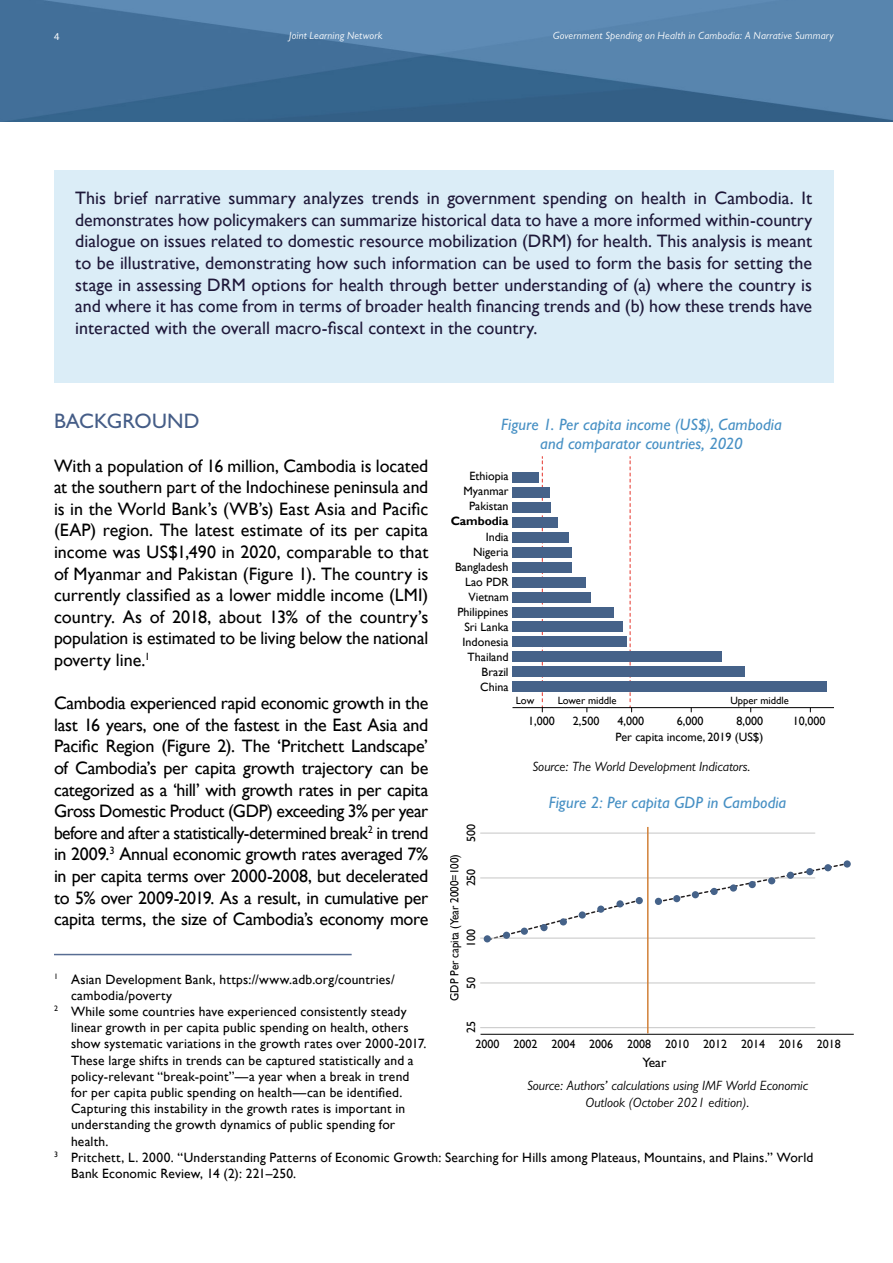
<style>
.page{position:relative;width:893px;height:1263px;background:#fff}
.page>*{position:absolute;margin:0;border:0;box-sizing:border-box;transform-origin:0 0}
.t1{font:500 21px "Gill Sans";letter-spacing:.005em;color:#455d87}
.t2{font:18px/21.6px "Gill Sans";letter-spacing:-.015em;color:#000;text-align:justify}
.t3{font:18px/21.6px "Gill Sans";color:#1e1839;text-align:justify}
.t4{font:italic 500 16.5px/19.5px "Gill Sans";letter-spacing:.005em;color:#4790c4;text-align:center}
.t5{font:13.5px/16.2px "Gill Sans";letter-spacing:.015em;color:#000}
.t6{font:italic 13.5px/16.2px "Gill Sans";color:#000;text-align:center}
.t7{font:12px/15px "Gill Sans";color:#000}
.t8{font:12px "Gill Sans";color:#000;scale:.92 1}
.t9{font:700 12px "Gill Sans";color:#000}
.t10{font:italic 10.5px "Gill Sans";letter-spacing:.02em;color:#fff}
.t11{font:10.5px "Gill Sans";color:#000}
.t12{font:9.75px "GT America";color:#fff}
</style>
<div class="page">
<img style="left:0;top:0;width:893px;height:121px">
<div style="left:54px;top:170px;width:779px;height:213px;background:#dbedf7"></div>
<hr style="left:54px;top:954px;width:298px;height:1px;background:#586d93">
<hr style="left:512px;top:707px;width:321px;height:1px;background:#000">
<svg style="left:542px;top:457px;width:1px;height:255px"></svg>
<svg style="left:630px;top:457px;width:2px;height:255px"></svg>
<div style="left:512px;top:681px;width:315px;height:11px;background:#456289"></div>
<div style="left:512px;top:667px;width:233px;height:10px;background:#456289"></div>
<div style="left:512px;top:637px;width:115px;height:10px;background:#456289"></div>
<div style="left:512px;top:622px;width:111px;height:10px;background:#456289"></div>
<div style="left:512px;top:607px;width:102px;height:10px;background:#456289"></div>
<div style="left:512px;top:592px;width:79px;height:10px;background:#456289"></div>
<div style="left:512px;top:577px;width:74px;height:10px;background:#456289"></div>
<div style="left:512px;top:562px;width:60px;height:10px;background:#456289"></div>
<div style="left:512px;top:517px;width:45px;height:11px;background:#456289"></div>
<div style="left:512px;top:502px;width:39px;height:11px;background:#456289"></div>
<div style="left:512px;top:652px;width:209px;height:10px;background:#456289"></div>
<div style="left:512px;top:532px;width:57px;height:11px;background:#456289"></div>
<div style="left:512px;top:547px;width:60px;height:10px;background:#456289"></div>
<div style="left:512px;top:487px;width:38px;height:11px;background:#456289"></div>
<div style="left:512px;top:472px;width:27px;height:11px;background:#456289"></div>
<svg style="left:489px;top:899px;width:152px;height:42px"></svg>
<svg style="left:656px;top:862px;width:194px;height:41px"></svg>
<hr style="left:481px;top:1027px;width:334px;height:1px;background:#c6c6c5">
<hr style="left:481px;top:983px;width:334px;height:1px;background:#c6c6c5">
<hr style="left:481px;top:878px;width:334px;height:1px;background:#c6c6c5">
<hr style="left:481px;top:833px;width:334px;height:1px;background:#c6c6c5">
<hr style="left:481px;top:938px;width:334px;height:1px;background:#c6c6c5">
<div style="left:484px;top:935px;width:7px;height:7px;background:#456289;border-radius:50%"></div>
<div style="left:540px;top:924px;width:8px;height:7px;background:#456289;border-radius:50%"></div>
<div style="left:560px;top:918px;width:7px;height:7px;background:#456289;border-radius:50%"></div>
<div style="left:579px;top:911px;width:7px;height:7px;background:#456289;border-radius:50%"></div>
<div style="left:597px;top:905px;width:7px;height:8px;background:#456289;border-radius:50%"></div>
<div style="left:616px;top:900px;width:8px;height:7px;background:#456289;border-radius:50%"></div>
<div style="left:636px;top:897px;width:7px;height:7px;background:#456289;border-radius:50%"></div>
<div style="left:655px;top:898px;width:7px;height:7px;background:#456289;border-radius:50%"></div>
<div style="left:673px;top:895px;width:7px;height:7px;background:#456289;border-radius:50%"></div>
<div style="left:692px;top:891px;width:7px;height:7px;background:#456289;border-radius:50%"></div>
<div style="left:730px;top:884px;width:7px;height:8px;background:#456289;border-radius:50%"></div>
<div style="left:749px;top:881px;width:7px;height:7px;background:#456289;border-radius:50%"></div>
<div style="left:768px;top:877px;width:7px;height:7px;background:#456289;border-radius:50%"></div>
<div style="left:787px;top:872px;width:7px;height:7px;background:#456289;border-radius:50%"></div>
<div style="left:806px;top:868px;width:7px;height:7px;background:#456289;border-radius:50%"></div>
<hr style="left:647px;top:827px;width:2px;height:206px;background:#d18139">
<div style="left:503px;top:932px;width:7px;height:7px;background:#456289;border-radius:50%"></div>
<div style="left:521px;top:927px;width:7px;height:8px;background:#456289;border-radius:50%"></div>
<div style="left:710px;top:888px;width:8px;height:7px;background:#456289;border-radius:50%"></div>
<hr style="left:481px;top:1034px;width:373px;height:1px;background:#000">
<div style="left:844px;top:860px;width:7px;height:7px;background:#456289;border-radius:50%"></div>
<div style="left:824px;top:864px;width:8px;height:7px;background:#456289;border-radius:50%"></div>
<p class="t12" style="left:54px;top:31px;width:7px">4</p>
<p class="t10" style="left:289px;top:29px;width:95px">Joint Learning Network</p>
<p class="t10" style="left:553px;top:29px;width:282px">Government Spending on Health in Cambodia: A Narrative Summary</p>
<p class="t3" style="left:75px;top:187px;width:738px">This brief narrative summary analyzes trends in government spending on health in Cambodia. It demonstrates how policymakers can summarize historical data to have a more informed within-country dialogue on issues related to domestic resource mobilization (DRM) for health. This analysis is meant to be illustrative, demonstrating how such information can be used to form the basis for setting the stage in assessing DRM options for health through better understanding of (a) where the country is and where it has come from in terms of broader health financing trends and (b) how these trends have interacted with the overall macro-fiscal context in the country.</p>
<p class="t1" style="left:54px;top:409px;width:147px">BACKGROUND</p>
<p class="t2" style="left:54px;top:455px;width:376px">With a population of 16 million, Cambodia is located at the southern part of the Indochinese peninsula and is in the World Bank’s (WB’s) East Asia and Pacific (EAP) region. The latest estimate of its per capita income was US$1,490 in 2020, comparable to that of Myanmar and Pakistan (Figure 1). The country is currently classified as a lower middle income (LMI) country. As of 2018, about 13% of the country’s population is estimated to be living below the national poverty line.<sup>1</sup></p>
<p class="t2" style="left:54px;top:692px;width:376px">Cambodia experienced rapid economic growth in the last 16 years, one of the fastest in the East Asia and Pacific Region (Figure 2). The ‘Pritchett Landscape’ of Cambodia’s per capita growth trajectory can be categorized as a ‘hill’ with growth rates in per capita Gross Domestic Product (GDP) exceeding 3% per year before and after a statistically-determined break<sup>2</sup> in trend in 2009.<sup>3</sup> Annual economic growth rates averaged 7% in per capita terms over 2000-2008, but decelerated to 5% over 2009-2019. As a result, in cumulative per capita terms, the size of Cambodia’s economy more</p>
<p class="t4" style="left:501px;top:414px;width:282px">Figure 1. Per capita income (US$), Cambodia and comparator countries, 2020</p>
<p class="t7" style="left:469px;top:468px;width:41px">Ethiopia</p>
<p class="t7" style="left:464px;top:483px;width:47px;text-align:center">Myanmar<br>Pakistan</p>
<p class="t9" style="left:451px;top:514px;width:60px">Cambodia</p>
<p class="t7" style="left:473px;top:544px;width:37px">Nigeria</p>
<p class="t7" style="left:486px;top:529px;width:24px">India</p>
<p class="t7" style="left:455px;top:559px;width:55px">Bangladesh</p>
<p class="t7" style="left:465px;top:574px;width:45px">Lao PDR</p>
<p class="t7" style="left:468px;top:589px;width:42px">Vietnam</p>
<p class="t7" style="left:457px;top:604px;width:53px">Philippines</p>
<p class="t7" style="left:463px;top:619px;width:48px">Sri Lanka<br>Indonesia</p>
<p class="t7" style="left:482px;top:664px;width:28px">Brazil</p>
<p class="t7" style="left:468px;top:649px;width:43px">Thailand</p>
<p class="t7" style="left:480px;top:679px;width:30px">China</p>
<p class="t11" style="left:516px;top:694px;width:20px">Low</p>
<p class="t11" style="left:558px;top:694px;width:60px">Lower middle</p>
<p class="t11" style="left:730px;top:694px;width:60px">Upper middle</p>
<p class="t7" style="left:528px;top:713px;width:28px">1,000</p>
<p class="t7" style="left:573px;top:713px;width:28px">2,500</p>
<p class="t7" style="left:617px;top:713px;width:28px">4,000</p>
<p class="t7" style="left:677px;top:713px;width:28px">6,000</p>
<p class="t7" style="left:736px;top:713px;width:28px">8,000</p>
<p class="t7" style="left:793px;top:713px;width:34px">10,000</p>
<p class="t7" style="left:616px;top:729px;width:149px">Per capita income, 2019 (US$)</p>
<p class="t6" style="left:532px;top:758px;width:220px">Source: The World Development Indicators.</p>
<p class="t4" style="left:549px;top:792px;width:239px">Figure 2: Per capita GDP in Cambodia</p>
<p class="t7" style="left:463px;top:842px;width:19px;rotate:-90deg">500</p>
<p class="t8" style="left:448px;top:1001px;width:161px;rotate:-90deg">GDP Per capita (Year 2000=100)</p>
<p class="t7" style="left:463px;top:886px;width:19px;rotate:-90deg">250</p>
<p class="t7" style="left:463px;top:947px;width:19px;rotate:-90deg">100</p>
<p class="t5" style="left:71px;top:971px;width:325px;text-indent:-17px"><sup>1</sup> Asian Development Bank, https://www.adb.org/countries/ cambodia/poverty</p>
<p class="t5" style="left:71px;top:1003px;width:357px;text-indent:-17px"><sup>2</sup> While some countries have experienced consistently steady linear growth in per capita public spending on health, others show systematic variations in the growth rates over 2000-2017.<br>These large shifts in trends can be captured statistically and a policy-relevant “break-point”—a year when a break in trend for per capita public spending on health—can be identified.<br>Capturing this instability in the growth rates is important in understanding the growth dynamics of public spending for health.</p>
<p class="t5" style="left:71px;top:1149px;width:744px;text-indent:-17px"><sup>3</sup> Pritchett, L. 2000. “Understanding Patterns of Economic Growth: Searching for Hills among Plateaus, Mountains, and Plains.” World<br>Bank Economic Review, 14 (2): 221–250.</p>
<p class="t7" style="left:463px;top:989px;width:13px;rotate:-90deg">50</p>
<p class="t7" style="left:463px;top:1033px;width:13px;rotate:-90deg">25</p>
<p class="t7" style="left:476px;top:1036px;width:367px">2000 2002 2004 2006 2008 2010 2012 2014 2016 2018</p>
<p class="t6" style="left:527px;top:1077px;width:283px">Source: Authors’ calculations using IMF World Economic<br>Outlook (October 2021 edition).</p>
<p class="t5" style="left:642px;top:1054px;width:25px">Year</p>
</div>
